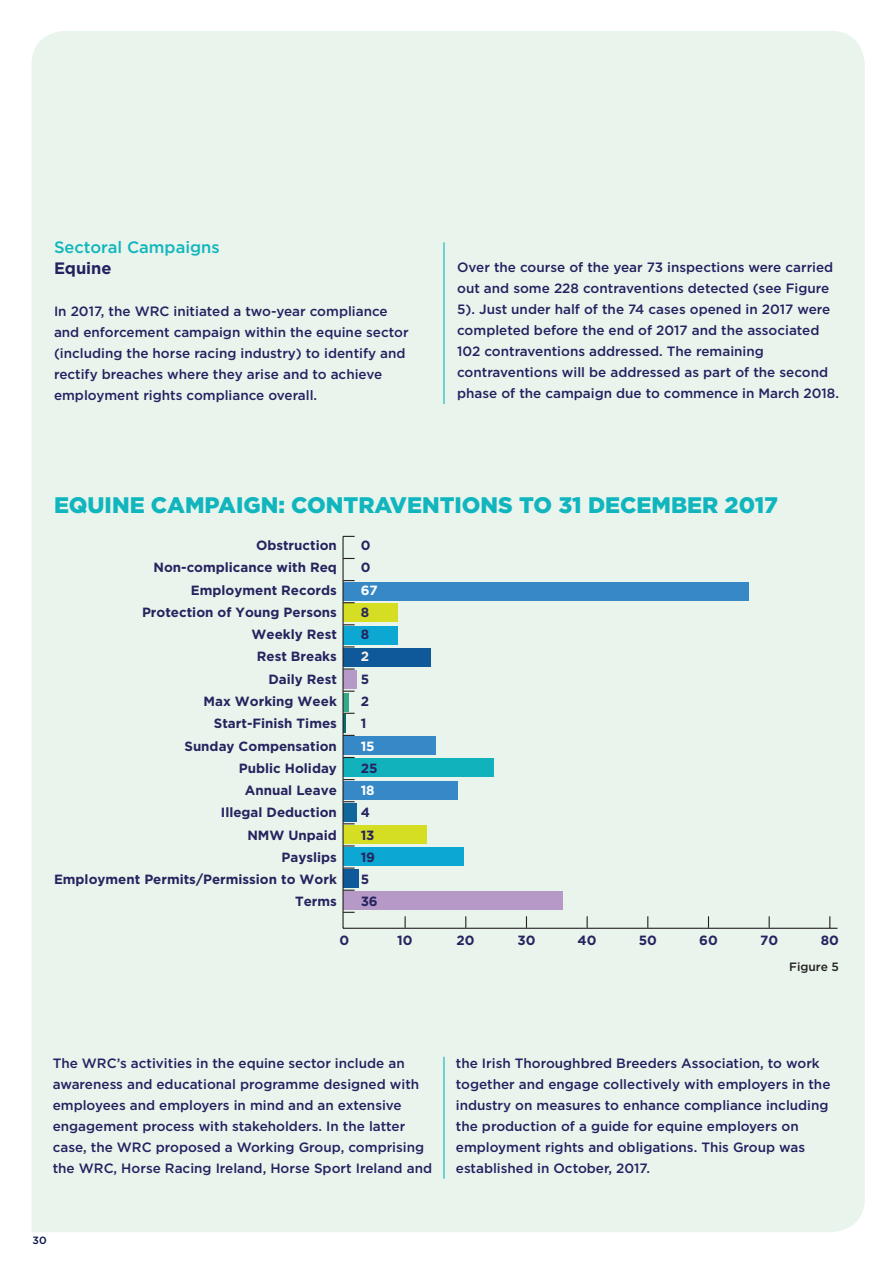
<style>
.page{position:relative;width:893px;height:1263px;background:#fff}
.page>*{position:absolute;margin:0;border:0;box-sizing:border-box;transform-origin:0 0}
.t1{font:900 22.5px "Gotham";color:#11b5be}
.t2{font:500 16.5px "Gotham";color:#11b5be}
.t3{font:700 16.5px "Gotham";color:#252161}
.t4{font:500 13.5px/21px "Gotham";color:#252161}
.t5{font:700 13.35px/22.2px "Gotham";color:#27235f;text-align:right}
.t6{font:500 12px "Gotham";color:#231f20}
.t7{font:500 10.5px "Gotham";color:#04104a}
.s1{color:#fff}
.s2{color:#fdf0e7}
</style>
<div class="page">
<div style="left:32px;top:31px;width:833px;height:1201px;background:#e9f5ec"></div>
<div style="left:343px;top:582px;width:405px;height:19px;background:#3788c7"></div>
<div style="left:343px;top:603px;width:54px;height:19px;background:#d6de24"></div>
<div style="left:343px;top:626px;width:54px;height:19px;background:#0ca7d3"></div>
<div style="left:343px;top:648px;width:87px;height:19px;background:#0f599b"></div>
<div style="left:343px;top:670px;width:14px;height:19px;background:#b799c7"></div>
<div style="left:343px;top:693px;width:6px;height:19px;background:#38a988"></div>
<hr style="left:343px;top:714px;width:3px;height:19px;background:#0d6a6d">
<div style="left:343px;top:736px;width:93px;height:19px;background:#3788c7"></div>
<div style="left:344px;top:758px;width:150px;height:19px;background:#12b2bc"></div>
<div style="left:343px;top:780px;width:114px;height:19px;background:#3788c7"></div>
<div style="left:343px;top:803px;width:14px;height:19px;background:#11679b"></div>
<div style="left:343px;top:825px;width:83px;height:19px;background:#d6de24"></div>
<div style="left:343px;top:847px;width:120px;height:19px;background:#0ca7d3"></div>
<div style="left:343px;top:869px;width:16px;height:19px;background:#0f599b"></div>
<div style="left:343px;top:891px;width:220px;height:19px;background:#b799c7"></div>
<hr style="left:342px;top:536px;width:2px;height:392px;background:#231f20">
<svg style="left:829px;top:916px;width:1px;height:12px"></svg>
<hr style="left:343px;top:928px;width:494px;height:1px;background:#231f20">
<svg style="left:405px;top:916px;width:1px;height:12px"></svg>
<svg style="left:465px;top:916px;width:1px;height:12px"></svg>
<svg style="left:526px;top:916px;width:1px;height:12px"></svg>
<svg style="left:647px;top:916px;width:1px;height:12px"></svg>
<svg style="left:769px;top:916px;width:1px;height:12px"></svg>
<svg style="left:708px;top:916px;width:1px;height:12px"></svg>
<svg style="left:587px;top:916px;width:1px;height:12px"></svg>
<svg style="left:343px;top:602px;width:12px;height:1px"></svg>
<svg style="left:343px;top:624px;width:12px;height:1px"></svg>
<svg style="left:343px;top:646px;width:12px;height:1px"></svg>
<svg style="left:343px;top:668px;width:12px;height:2px"></svg>
<svg style="left:343px;top:691px;width:12px;height:1px"></svg>
<svg style="left:343px;top:713px;width:12px;height:1px"></svg>
<svg style="left:343px;top:823px;width:12px;height:1px"></svg>
<svg style="left:343px;top:845px;width:12px;height:1px"></svg>
<svg style="left:343px;top:867px;width:12px;height:2px"></svg>
<svg style="left:343px;top:890px;width:12px;height:1px"></svg>
<svg style="left:343px;top:912px;width:12px;height:1px"></svg>
<svg style="left:343px;top:801px;width:12px;height:1px"></svg>
<hr style="left:443px;top:242px;width:1px;height:162px;background:#11b5be">
<hr style="left:443px;top:1057px;width:1px;height:122px;background:#11b5be">
<p class="t2" style="left:54px;top:237px;width:167px">Sectoral Campaigns</p>
<p class="t3" style="left:54px;top:258px;width:59px">Equine</p>
<p class="t4" style="left:54px;top:301px;width:356px">In 2017, the WRC initiated a two-year compliance and enforcement campaign within the equine sector (including the horse racing industry) to identify and rectify breaches where they arise and to achieve employment rights compliance overall.</p>
<p class="t4" style="left:457px;top:257px;width:383px">Over the course of the year 73 inspections were carried out and some 228 contraventions detected (see Figure 5). Just under half of the 74 cases opened in 2017 were completed before the end of 2017 and the associated 102 contraventions addressed. The remaining contraventions will be addressed as part of the second phase of the campaign due to commence in March 2018.</p>
<p class="t1" style="left:54px;top:490px;width:726px">EQUINE CAMPAIGN: CONTRAVENTIONS TO 31 DECEMBER 2017</p>
<p class="t5" style="left:54px;top:534px;width:284px">Obstruction<br>Non-complicance with Req<br>Employment Records<br>Protection of Young Persons<br>Weekly Rest<br>Rest Breaks<br>Daily Rest<br>Max Working Week<br>Start-Finish Times<br>Sunday Compensation<br>Public Holiday<br>Annual Leave<br>Illegal Deduction<br>NMW Unpaid<br>Payslips<br>Employment Permits/Permission to Work<br>Terms</p>
<p class="t5" style="left:339px;top:929px;width:11px">0</p>
<p class="t5" style="left:397px;top:929px;width:17px">10</p>
<p class="t5" style="left:457px;top:929px;width:20px">20</p>
<p class="t5" style="left:517px;top:929px;width:20px">30</p>
<p class="t5" style="left:578px;top:929px;width:20px">40</p>
<p class="t5" style="left:639px;top:929px;width:20px">50</p>
<p class="t5" style="left:699px;top:929px;width:20px">60</p>
<p class="t5" style="left:760px;top:929px;width:20px">70</p>
<p class="t5" style="left:821px;top:929px;width:20px">80</p>
<p class="t5" style="left:361px;top:534px;width:19px;text-align:left">0<br>0<br><span class="s1">67<br></span>8<br>8<br><span class="s2">2<br></span>5<br>2<br>1<br><span class="s1">15<br></span>25<br><span class="s1">18<br></span>4<br>13<br>19<br>5<br>36</p>
<p class="t6" style="left:789px;top:958px;width:51px">Figure 5</p>
<p class="t4" style="left:53px;top:1052px;width:381px">The WRC’s activities in the equine sector include an awareness and educational programme designed with employees and employers in mind and an extensive engagement process with stakeholders. In the latter case, the WRC proposed a Working Group, comprising the WRC, Horse Racing Ireland, Horse Sport Ireland and</p>
<p class="t4" style="left:456px;top:1052px;width:376px">the Irish Thoroughbred Breeders Association, to work together and engage collectively with employers in the industry on measures to enhance compliance including the production of a guide for equine employers on employment rights and obligations. This Group was established in October, 2017.</p>
<p class="t7" style="left:33px;top:1233px;width:16px">30</p>
</div>
